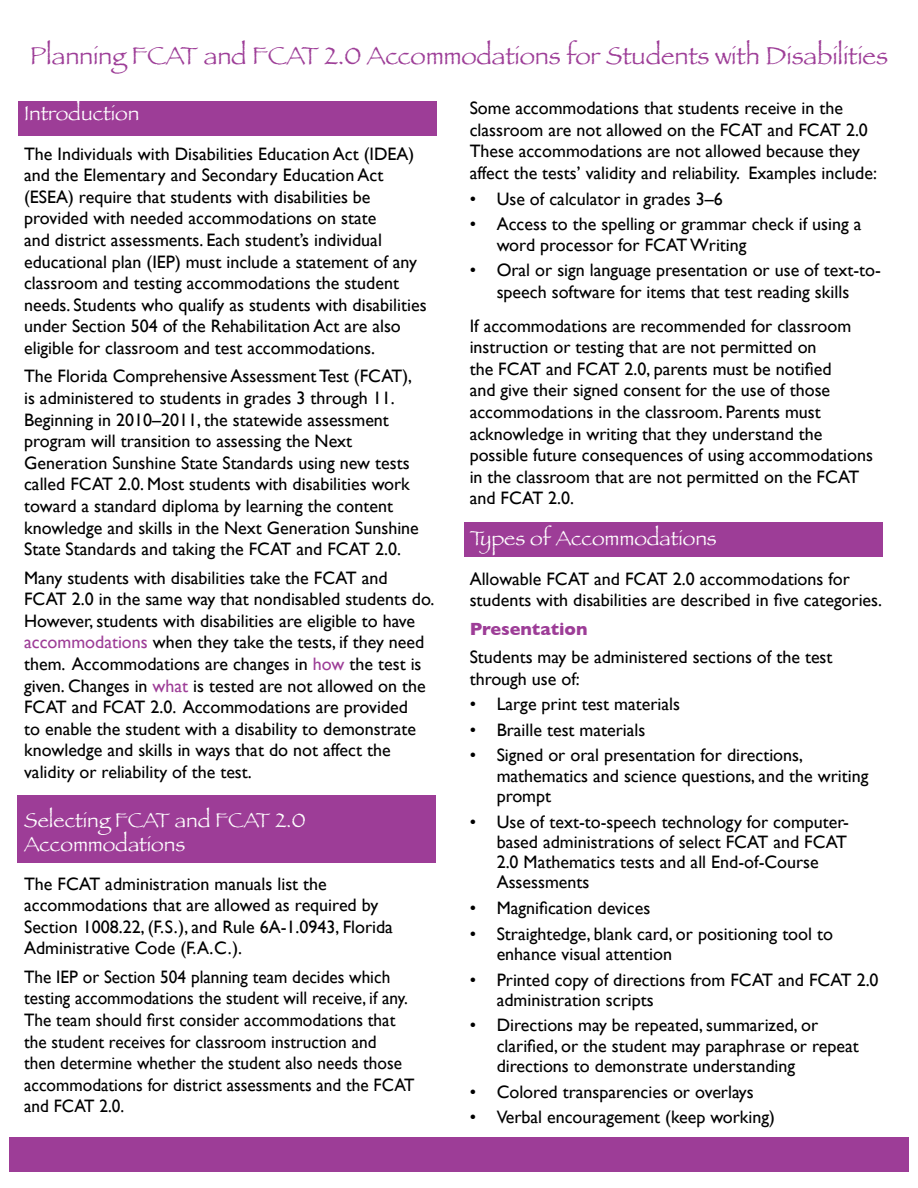
<style>
.page{position:relative;width:918px;height:1188px;background:#fff}
.page>*{position:absolute;margin:0;border:0;box-sizing:border-box;transform-origin:0 0}
.t1{font:25.5px "Papyrus";letter-spacing:-.005em;color:#9d3d97}
.t2{font:21px/24px "Papyrus";color:#fff}
.t3{font:18px/21.6px "Gill Sans";color:#000}
.t4{font:18px/21.6px "Gill Sans";color:#000;scale:.96 1}
.t5{font:700 18px "Gill Sans";color:#9d3d97}
.s1{color:#9d3d97}
</style>
<div class="page">
<div style="left:9px;top:1137px;width:900px;height:35px;background:#9d3d97"></div>
<div style="left:18px;top:101px;width:419px;height:34px;background:#9d3d97"></div>
<div style="left:17px;top:795px;width:419px;height:67px;background:#9d3d97"></div>
<div style="left:464px;top:522px;width:419px;height:35px;background:#9d3d97"></div>
<h2 class="t1" style="left:30px;top:40px;width:860px">Planning FCAT and FCAT 2.0 Accommodations for Students with Disabilities</h2>
<p class="t2" style="left:24px;top:101px;width:117px">Introduction</p>
<p class="t3" style="left:24px;top:143px;width:404px">The Individuals with Disabilities Education Act (IDEA) and the Elementary and Secondary Education Act (ESEA) require that students with disabilities be provided with needed accommodations on state<br>and district assessments. Each student’s individual educational plan (IEP) must include a statement of any classroom and testing accommodations the student needs. Students who qualify as students with disabilities under Section 504 of the Rehabilitation Act are also eligible for classroom and test accommodations.</p>
<p class="t3" style="left:24px;top:365px;width:396px">The Florida Comprehensive Assessment Test (FCAT), is administered to students in grades 3 through 11.<br>Beginning in 2010–2011, the statewide assessment program will transition to assessing the Next Generation Sunshine State Standards using new tests called FCAT 2.0. Most students with disabilities work toward a standard diploma by learning the content knowledge and skills in the Next Generation Sunshine State Standards and taking the FCAT and FCAT 2.0.</p>
<p class="t3" style="left:24px;top:566px;width:412px">Many students with disabilities take the FCAT and FCAT 2.0 in the same way that nondisabled students do.<br>However, students with disabilities are eligible to have <span class="s1">accommodations</span> when they take the tests, if they need them. Accommodations are changes in <span class="s1">how</span> the test is given. Changes in <span class="s1">what</span> is tested are not allowed on the FCAT and FCAT 2.0. Accommodations are provided<br>to enable the student with a disability to demonstrate knowledge and skills in ways that do not affect the validity or reliability of the test.</p>
<p class="t2" style="left:24px;top:807px;width:283px">Selecting FCAT and FCAT 2.0<br>Accommodations</p>
<p class="t3" style="left:24px;top:873px;width:370px">The FCAT administration manuals list the accommodations that are allowed as required by Section 1008.22, (F.S.), and Rule 6A-1.0943, Florida Administrative Code (F.A.C.).</p>
<p class="t4" style="left:24px;top:966px;width:401px">The IEP or Section 504 planning team decides which testing accommodations the student will receive, if any.</p>
<p class="t4" style="left:24px;top:1009px;width:388px">The team should first consider accommodations that</p>
<p class="t4" style="left:24px;top:1031px;width:408px">the student receives for classroom instruction and<br>then determine whether the student also needs those accommodations for district assessments and the FCAT and FCAT 2.0.</p>
<p class="t3" style="left:470px;top:97px;width:409px">Some accommodations that students receive in the classroom are not allowed on the FCAT and FCAT 2.0<br>These accommodations are not allowed because they affect the tests’ validity and reliability. Examples include:</p>
<p class="t3" style="left:470px;top:188px;width:255px">• Use of calculator in grades 3–6</p>
<p class="t3" style="left:470px;top:213px;width:393px">• Access to the spelling or grammar check if using a</p>
<p class="t3" style="left:497px;top:234px;width:251px">word processor for FCAT Writing</p>
<p class="t3" style="left:470px;top:259px;width:413px">• Oral or sign language presentation or use of text-to-</p>
<p class="t3" style="left:497px;top:281px;width:354px">speech software for items that test reading skills</p>
<p class="t3" style="left:470px;top:315px;width:383px">If accommodations are recommended for classroom instruction or testing that are not permitted on</p>
<p class="t3" style="left:470px;top:358px;width:363px">the FCAT and FCAT 2.0, parents must be notified</p>
<p class="t3" style="left:470px;top:379px;width:405px">and give their signed consent for the use of those accommodations in the classroom. Parents must acknowledge in writing that they understand the possible future consequences of using accommodations in the classroom that are not permitted on the FCAT and FCAT 2.0.</p>
<p class="t2" style="left:470px;top:526px;width:249px">Types of Accommodations</p>
<p class="t3" style="left:470px;top:568px;width:382px">Allowable FCAT and FCAT 2.0 accommodations for</p>
<p class="t3" style="left:470px;top:589px;width:414px">students with disabilities are described in five categories.</p>
<h4 class="t5" style="left:470px;top:618px;width:119px">Presentation</h4>
<p class="t3" style="left:470px;top:646px;width:364px">Students may be administered sections of the test through use of:</p>
<p class="t3" style="left:470px;top:693px;width:212px">• Large print test materials</p>
<p class="t3" style="left:470px;top:719px;width:177px">• Braille test materials</p>
<p class="t3" style="left:470px;top:744px;width:335px">• Signed or oral presentation for directions,</p>
<p class="t3" style="left:497px;top:765px;width:373px;line-height:20.2px">mathematics and science questions, and the writing prompt</p>
<p class="t3" style="left:470px;top:811px;width:381px">• Use of text-to-speech technology for computer-</p>
<p class="t3" style="left:497px;top:831px;width:352px">based administrations of select FCAT and FCAT</p>
<p class="t3" style="left:497px;top:852px;width:324px;line-height:20.2px">2.0 Mathematics tests and all End-of-Course<br>Assessments</p>
<p class="t3" style="left:470px;top:897px;width:182px">• Magnification devices</p>
<p class="t3" style="left:470px;top:923px;width:365px">• Straightedge, blank card, or positioning tool to</p>
<p class="t3" style="left:497px;top:943px;width:177px">enhance visual attention</p>
<p class="t3" style="left:470px;top:969px;width:410px">• Printed copy of directions from FCAT and FCAT 2.0</p>
<p class="t3" style="left:497px;top:989px;width:159px">administration scripts</p>
<p class="t3" style="left:497px;top:1015px;width:364px;line-height:20.2px;text-indent:-27px">• Directions may be repeated, summarized, or clarified, or the student may paraphrase or repeat</p>
<p class="t3" style="left:497px;top:1055px;width:300px">directions to demonstrate understanding</p>
<p class="t3" style="left:470px;top:1081px;width:286px">• Colored transparencies or overlays</p>
<p class="t3" style="left:470px;top:1106px;width:307px">• Verbal encouragement (keep working)</p>
</div>
